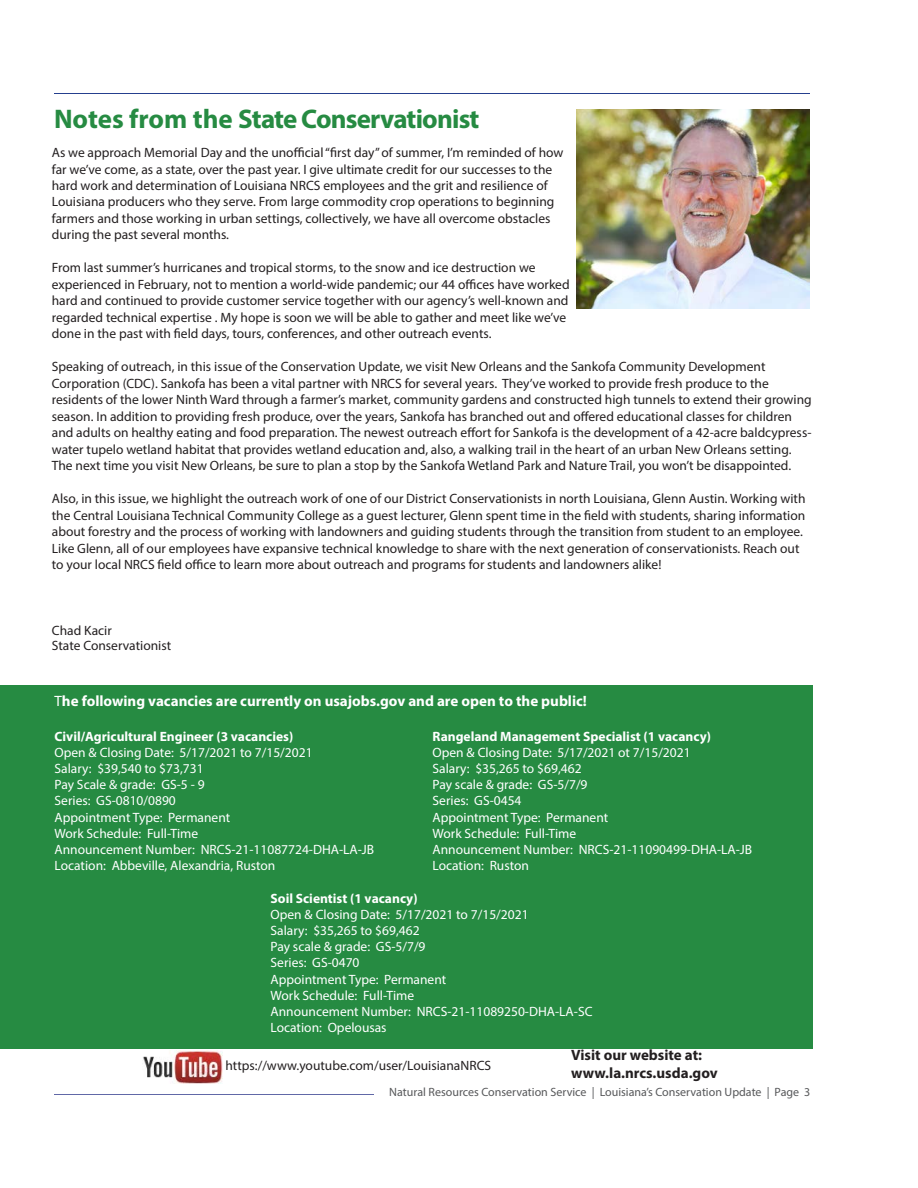
<style>
.page{position:relative;width:918px;height:1188px;background:#fff}
.page>*{position:absolute;margin:0;border:0;box-sizing:border-box;transform-origin:0 0}
.body_text{font:700 27px "Myriad Pro";letter-spacing:-.03em;color:#268b42}
.t1{font:700 15px "Myriad Pro";color:#fff}
.t2{font:700 15px "Myriad Pro";color:#231f20}
.t3{font:13.5px/16.5px "Myriad Pro";color:#231f20}
.t4{font:13.5px "Myriad Pro";color:#fff}
.t5{font:700 13.5px "Myriad Pro";color:#fff}
.t6{font:12px "Myriad Pro";color:#57585a}
.s1{font-weight:400}
</style>
<div class="page">
<hr style="left:54px;top:93px;width:756px;height:1px;background:#253f8e">
<div style="left:0;top:685px;width:812px;height:363px;background:#268b42"></div>
<img style="left:577px;top:109px;width:233px;height:199px">
<img style="left:143px;top:1050px;width:79px;height:34px">
<p class="body_text" style="left:54px;top:102px;width:427px">Notes from the State Conservationist</p>
<p class="t3" style="left:52px;top:144px;width:513px">As we approach Memorial Day and the unofficial “first day” of summer, I’m reminded of how far we’ve come, as a state, over the past year. I give ultimate credit for our successes to the hard work and determination of Louisiana NRCS employees and the grit and resilience of Louisiana producers who they serve. From large commodity crop operations to beginning farmers and those working in urban settings, collectively, we have all overcome obstacles during the past several months.</p>
<p class="t3" style="left:52px;top:259px;width:519px">From last summer’s hurricanes and tropical storms, to the snow and ice destruction we experienced in February, not to mention a world-wide pandemic; our 44 offices have worked hard and continued to provide customer service together with our agency’s well-known and regarded technical expertise . My hope is soon we will be able to gather and meet like we’ve done in the past with field days, tours, conferences, and other outreach events.</p>
<p class="t3" style="left:52px;top:358px;width:761px">Speaking of outreach, in this issue of the Conservation Update, we visit New Orleans and the Sankofa Community Development Corporation (CDC). Sankofa has been a vital partner with NRCS for several years. They’ve worked to provide fresh produce to the residents of the lower Ninth Ward through a farmer’s market, community gardens and constructed high tunnels to extend their growing season. In addition to providing fresh produce, over the years, Sankofa has branched out and offered educational classes for children and adults on healthy eating and food preparation. The newest outreach effort for Sankofa is the development of a 42-acre baldcypress&shy;water tupelo wetland habitat that provides wetland education and, also, a walking trail in the heart of an urban New Orleans setting.<br>The next time you visit New Orleans, be sure to plan a stop by the Sankofa Wetland Park and Nature Trail, you won’t be disappointed.</p>
<p class="t3" style="left:52px;top:490px;width:755px">Also, in this issue, we highlight the outreach work of one of our District Conservationists in north Louisiana, Glenn Austin. Working with the Central Louisiana Technical Community College as a guest lecturer, Glenn spent time in the field with students, sharing information about forestry and the process of working with landowners and guiding students through the transition from student to an employee.<br>Like Glenn, all of our employees have expansive technical knowledge to share with the next generation of conservationists. Reach out to your local NRCS field office to learn more about outreach and programs for students and landowners alike!</p>
<p class="t3" style="left:52px;top:622px;width:61px">Chad Kacir</p>
<p class="t3" style="left:52px;top:637px;width:121px">State Conservationist</p>
<p class="t1" style="left:55px;top:692px;width:534px"><span class="s1">T</span>he following vacancies are currently on usajobs.gov and are open to the public!</p>
<p class="t5" style="left:55px;top:727px;width:240px">Civil/Agricultural Engineer (3 vacancies)</p>
<p class="t5" style="left:433px;top:727px;width:280px">Rangeland Management Specialist (1 vacancy)</p>
<p class="t4" style="left:55px;top:744px;width:260px">Open &amp; Closing Date: 5/17/2021 to 7/15/2021</p>
<p class="t4" style="left:433px;top:744px;width:260px">Open &amp; Closing Date: 5/17/2021 ot 7/15/2021</p>
<p class="t4" style="left:55px;top:760px;width:151px">Salary: $39,540 to $73,731</p>
<p class="t4" style="left:433px;top:760px;width:151px">Salary: $35,265 to $69,462</p>
<p class="t4" style="left:55px;top:776px;width:152px">Pay Scale &amp; grade: GS-5 - 9</p>
<p class="t4" style="left:433px;top:776px;width:157px">Pay scale &amp; grade: GS-5/7/9</p>
<p class="t4" style="left:55px;top:793px;width:123px">Series: GS-0810/0890</p>
<p class="t4" style="left:433px;top:793px;width:91px">Series: GS-0454</p>
<p class="t4" style="left:55px;top:809px;width:177px">Appointment Type: Permanent</p>
<p class="t4" style="left:433px;top:809px;width:177px">Appointment Type: Permanent</p>
<p class="t4" style="left:55px;top:825px;width:145px">Work Schedule: Full-Time</p>
<p class="t4" style="left:433px;top:825px;width:145px">Work Schedule: Full-Time</p>
<p class="t4" style="left:55px;top:841px;width:321px">Announcement Number: NRCS-21-11087724-DHA-LA-JB</p>
<p class="t4" style="left:433px;top:841px;width:321px">Announcement Number: NRCS-21-11090499-DHA-LA-JB</p>
<p class="t4" style="left:55px;top:857px;width:222px">Location: Abbeville, Alexandria, Ruston</p>
<p class="t4" style="left:433px;top:857px;width:98px">Location: Ruston</p>
<p class="t5" style="left:271px;top:889px;width:149px">Soil Scientist (1 vacancy)</p>
<p class="t4" style="left:271px;top:906px;width:260px">Open &amp; Closing Date: 5/17/2021 to 7/15/2021</p>
<p class="t4" style="left:271px;top:922px;width:151px">Salary: $35,265 to $69,462</p>
<p class="t4" style="left:271px;top:938px;width:157px">Pay scale &amp; grade: GS-5/7/9</p>
<p class="t4" style="left:271px;top:955px;width:91px">Series: GS-0470</p>
<p class="t4" style="left:271px;top:971px;width:177px">Appointment Type: Permanent</p>
<p class="t4" style="left:271px;top:987px;width:145px">Work Schedule: Full-Time</p>
<p class="t4" style="left:271px;top:1003px;width:323px">Announcement Number: NRCS-21-11089250-DHA-LA-SC</p>
<p class="t4" style="left:271px;top:1019px;width:118px">Location: Opelousas</p>
<p class="t3" style="left:226px;top:1057px;width:267px">https://www.youtube.com/user/LouisianaNRCS</p>
<p class="t2" style="left:571px;top:1045px;width:132px">Visit our website at:</p>
<p class="t2" style="left:571px;top:1063px;width:148px">www.la.nrcs.usda.gov</p>
<p class="t6" style="left:389px;top:1084px;width:423px">Natural Resources Conservation Service | Louisiana’s Conservation Update | Page 3</p>
</div>
